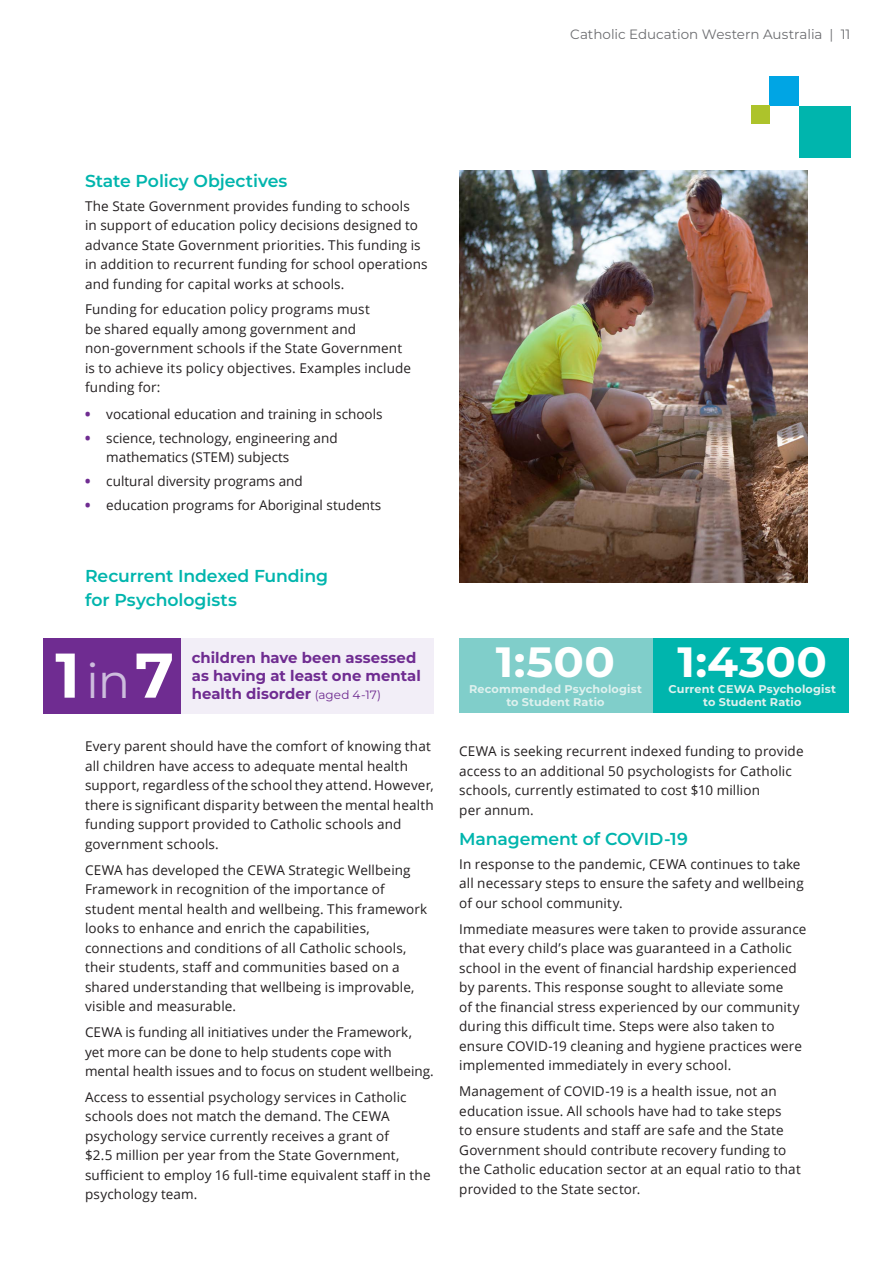
<style>
.page{position:relative;width:893px;height:1263px;background:#fff}
.page>*{position:absolute;margin:0;border:0;box-sizing:border-box;transform-origin:0 0}
.t1{font:700 63px "Montserrat";color:#fff}
.t2{font:700 42.3px "Montserrat";letter-spacing:.01em;color:#fff;scale:1.06 1}
.t3{font:600 17.25px/24px "Montserrat";letter-spacing:-.005em;color:#00b5ad}
.t4{font:700 15px/18px "Montserrat";color:#6f2c91}
.t5{font:13.5px/19.5px "Open Sans";letter-spacing:.01em;color:#231f20}
.t6{font:13.5px "Montserrat";letter-spacing:-.005em;color:#6d6e71}
.t7{font:700 11.25px/13.5px "Montserrat";letter-spacing:.015em;color:#def1ee;text-align:center}
.s1{font-weight:800;color:#6f2c91}
.s2{font-weight:400;font-size:48px;color:#cdbddd}
.s3{font-weight:400;font-size:12px}
</style>
<div class="page">
<img style="left:459px;top:170px;width:349px;height:413px">
<div style="left:799px;top:106px;width:51px;height:52px;background:#00b5ad"></div>
<div style="left:769px;top:77px;width:30px;height:29px;background:#00a5e4"></div>
<div style="left:751px;top:106px;width:18px;height:18px;background:#adc32b"></div>
<div style="left:44px;top:638px;width:390px;height:76px;background:#f2eef7"></div>
<div style="left:43px;top:638px;width:138px;height:76px;background:#6f2c91"></div>
<div style="left:459px;top:638px;width:390px;height:75px;background:#80ceca"></div>
<div style="left:653px;top:638px;width:196px;height:75px;background:#00b5ad"></div>
<p class="t3" style="left:85px;top:168px;width:204px">State Policy Objectives</p>
<p class="t5" style="left:85px;top:196px;width:344px">The State Government provides funding to schools<br>in support of education policy decisions designed to advance State Government priorities. This funding is in addition to recurrent funding for school operations and funding for capital works at schools.</p>
<p class="t5" style="left:85px;top:299px;width:328px">Funding for education policy programs must<br>be shared equally among government and non‑government schools if the State Government is to achieve its policy objectives. Examples include funding for:</p>
<p class="t5" style="left:85px;top:404px;width:299px"><span class="s1">•</span> vocational education and training in schools</p>
<p class="t5" style="left:106px;top:428px;width:233px;text-indent:-21px"><span class="s1">•</span> science, technology, engineering and mathematics (STEM) subjects</p>
<p class="t5" style="left:85px;top:471px;width:219px"><span class="s1">•</span> cultural diversity programs and</p>
<p class="t5" style="left:85px;top:495px;width:298px"><span class="s1">•</span> education programs for Aboriginal students</p>
<p class="t3" style="left:85px;top:563px;width:244px">Recurrent Indexed Funding for Psychologists</p>
<p class="t6" style="left:570px;top:25px;width:282px">Catholic Education Western Australia | 11</p>
<h1 class="t1" style="left:55px;top:633px;width:120px">1<span class="s2">in</span>7</h1>
<p class="t4" style="left:192px;top:648px;width:231px">children have been assessed as having at least one mental health disorder <span class="s3">(aged 4-17)</span></p>
<h2 class="t2" style="left:496px;top:634px;width:114px">1:500</h2>
<p class="t7" style="left:469px;top:681px;width:174px">Recommended Psychologist to Student Ratio</p>
<h2 class="t2" style="left:677px;top:634px;width:143px">1:4300</h2>
<p class="t7" style="left:669px;top:681px;width:169px">Current CEWA Psychologist to Student Ratio</p>
<p class="t5" style="left:85px;top:736px;width:350px">Every parent should have the comfort of knowing that all children have access to adequate mental health support, regardless of the school they attend. However, there is significant disparity between the mental health funding support provided to Catholic schools and government schools.</p>
<p class="t5" style="left:85px;top:860px;width:344px">CEWA has developed the CEWA Strategic Wellbeing Framework in recognition of the importance of student mental health and wellbeing. This framework looks to enhance and enrich the capabilities, connections and conditions of all Catholic schools, their students, staff and communities based on a shared understanding that wellbeing is improvable, visible and measurable.</p>
<p class="t5" style="left:85px;top:1022px;width:350px">CEWA is funding all initiatives under the Framework, yet more can be done to help students cope with mental health issues and to focus on student wellbeing.</p>
<p class="t5" style="left:85px;top:1087px;width:347px">Access to essential psychology services in Catholic schools does not match the demand. The CEWA psychology service currently receives a grant of<br>$2.5 million per year from the State Government, sufficient to employ 16 full-time equivalent staff in the psychology team.</p>
<p class="t5" style="left:459px;top:741px;width:346px">CEWA is seeking recurrent indexed funding to provide access to an additional 50 psychologists for Catholic schools, currently estimated to cost $10 million<br>per annum.</p>
<p class="t3" style="left:459px;top:827px;width:230px">Management of COVID-19</p>
<p class="t5" style="left:459px;top:854px;width:346px">In response to the pandemic, CEWA continues to take all necessary steps to ensure the safety and wellbeing of our school community.</p>
<p class="t5" style="left:459px;top:919px;width:349px">Immediate measures were taken to provide assurance that every child’s place was guaranteed in a Catholic school in the event of financial hardship experienced by parents. This response sought to alleviate some<br>of the financial stress experienced by our community during this difficult time. Steps were also taken to ensure COVID-19 cleaning and hygiene practices were implemented immediately in every school.</p>
<p class="t5" style="left:459px;top:1081px;width:343px">Management of COVID-19 is a health issue, not an education issue. All schools have had to take steps<br>to ensure students and staff are safe and the State Government should contribute recovery funding to the Catholic education sector at an equal ratio to that provided to the State sector.</p>
</div>
